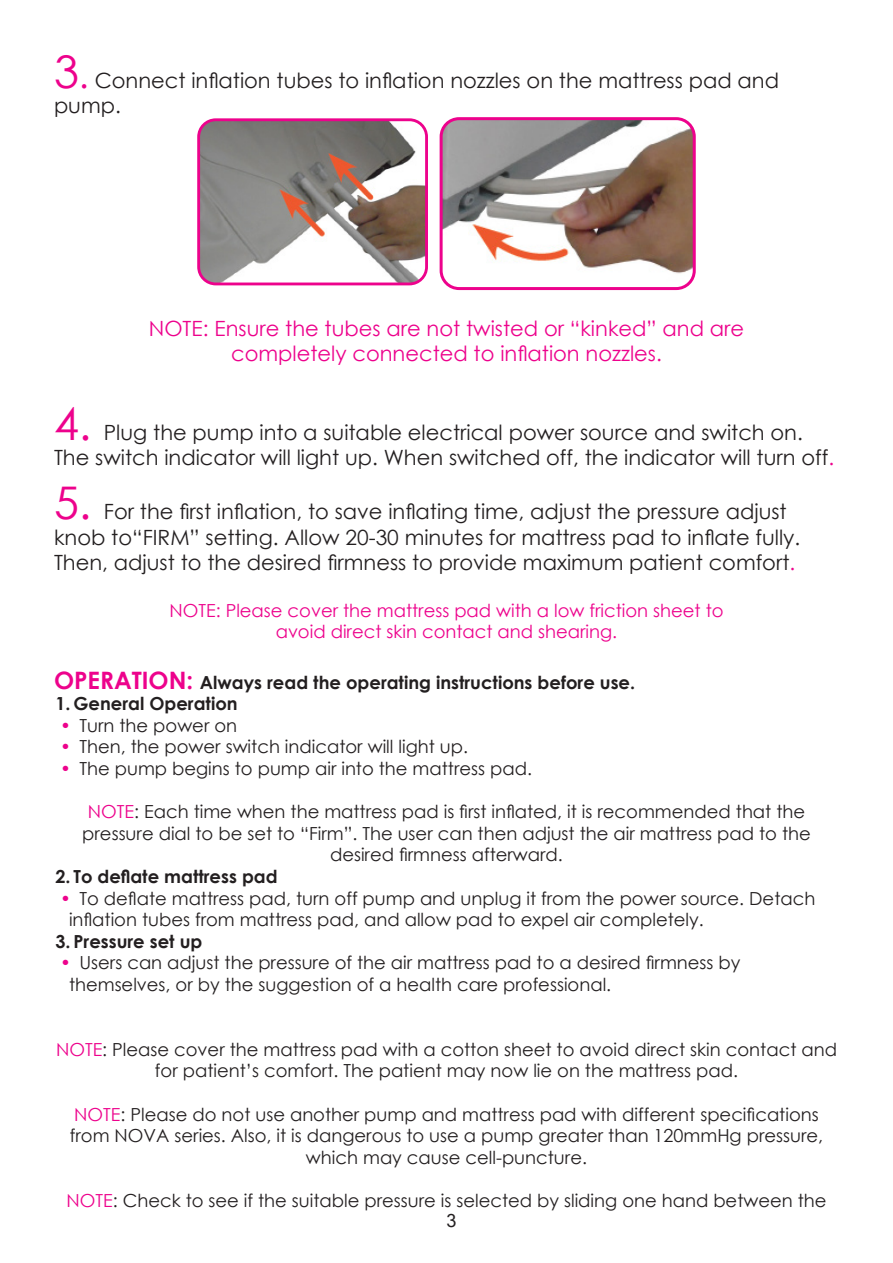
<style>
.page{position:relative;width:893px;height:1263px;background:#fff}
.page>*{position:absolute;margin:0;border:0;box-sizing:border-box;transform-origin:0 0}
.Paragraph_Style_1{font:21px/25.2px "Century Gothic";color:#231f20}
.Paragraph_Style_1-2{font:21px "Century Gothic";color:#ed028c}
.t1{font:18px/21.6px "Century Gothic";color:#231f20;text-align:center}
.t2{font:700 18px "Century Gothic";color:#231f20}
.t3{font:18px "Century Gothic";color:#ed028c}
.t4{font:18px "Microsoft Sans Serif";color:#231f20}
.s1{font-size:45px;color:#ed028c}
.s2{font-size:36px;color:#ed028c}
.s3{color:#ed028c}
.s4{font-size:24px;color:#ed028c}
</style>
<div class="page">
<img style="left:201px;top:122px;width:223px;height:162px">
<div style="left:197px;top:118px;width:231px;height:167px;border:3px solid #ed028c;border-radius:17px"></div>
<img style="left:441px;top:121px;width:251px;height:168px">
<div style="left:440px;top:117px;width:256px;height:173px;border:3px solid #ed028c;border-radius:18px"></div>
<p class="Paragraph_Style_1" style="left:54px;top:67px;width:727px"><span class="s1">3</span><span class="s2">.</span> Connect inflation tubes to inflation nozzles on the mattress pad and pump.</p>
<p class="Paragraph_Style_1-2" style="left:149px;top:313px;width:597px">NOTE: Ensure the tubes are not twisted or “kinked” and are</p>
<p class="Paragraph_Style_1-2" style="left:231px;top:339px;width:432px">completely connected to inflation nozzles.</p>
<p class="Paragraph_Style_1" style="left:54px;top:420px;width:782px"><span class="s1">4.</span> Plug the pump into a suitable electrical power source and switch on.<br>The switch indicator will light up. When switched off, the indicator will turn off<span class="s3">.</span></p>
<p class="Paragraph_Style_1" style="left:54px;top:499px;width:748px"><span class="s1">5.</span> For the first inflation, to save inflating time, adjust the pressure adjust knob to“FIRM” setting. Allow 20-30 minutes for mattress pad to inflate fully.<br>Then, adjust to the desired firmness to provide maximum patient comfort<span class="s3">.</span></p>
<p class="t3" style="left:169px;top:597px;width:556px">NOTE: Please cover the mattress pad with a low friction sheet to</p>
<p class="t3" style="left:276px;top:619px;width:343px">avoid direct skin contact and shearing.</p>
<p class="t2" style="left:54px;top:668px;width:583px"><span class="s4">OPERATION:</span> Always read the operating instructions before use.</p>
<p class="t2" style="left:56px;top:690px;width:184px">1. General Operation</p>
<p class="t1" style="left:60px;top:714px;width:179px"><span class="s3">•</span> Turn the power on</p>
<p class="t1" style="left:60px;top:736px;width:410px"><span class="s3">•</span> Then, the power switch indicator will light up.</p>
<p class="t1" style="left:60px;top:757px;width:473px"><span class="s3">•</span> The pump begins to pump air into the mattress pad.</p>
<p class="t1" style="left:82px;top:801px;width:730px"><span class="s3">NOTE</span>: Each time when the mattress pad is first inflated, it is recommended that the pressure dial to be set to “Firm”. The user can then adjust the air mattress pad to the desired firmness afterward.</p>
<p class="t2" style="left:56px;top:863px;width:224px">2. To deflate mattress pad</p>
<p class="t1" style="left:69px;top:887px;width:748px;text-align:left;text-indent:-9px"><span class="s3">•</span> To deflate mattress pad, turn off pump and unplug it from the power source. Detach inflation tubes from mattress pad, and allow pad to expel air completely.</p>
<p class="t2" style="left:56px;top:928px;width:148px">3. Pressure set up</p>
<p class="t1" style="left:69px;top:952px;width:673px;text-align:left;text-indent:-9px"><span class="s3">•</span> Users can adjust the pressure of the air mattress pad to a desired firmness by themselves, or by the suggestion of a health care professional.</p>
<p class="t1" style="left:56px;top:1038px;width:782px"><span class="s3">NOTE</span>: Please cover the mattress pad with a cotton sheet to avoid direct skin contact and for patient’s comfort. The patient may now lie on the mattress pad.</p>
<p class="t1" style="left:70px;top:1103px;width:755px"><span class="s3">NOTE</span>: Please do not use another pump and mattress pad with different specifications from NOVA series. Also, it is dangerous to use a pump greater than 120mmHg pressure, which may cause cell-puncture.</p>
<p class="t1" style="left:66px;top:1189px;width:762px"><span class="s3">NOTE</span>: Check to see if the suitable pressure is selected by sliding one hand between the</p>
<p class="t4" style="left:446px;top:1209px;width:12px">3</p>
</div>
